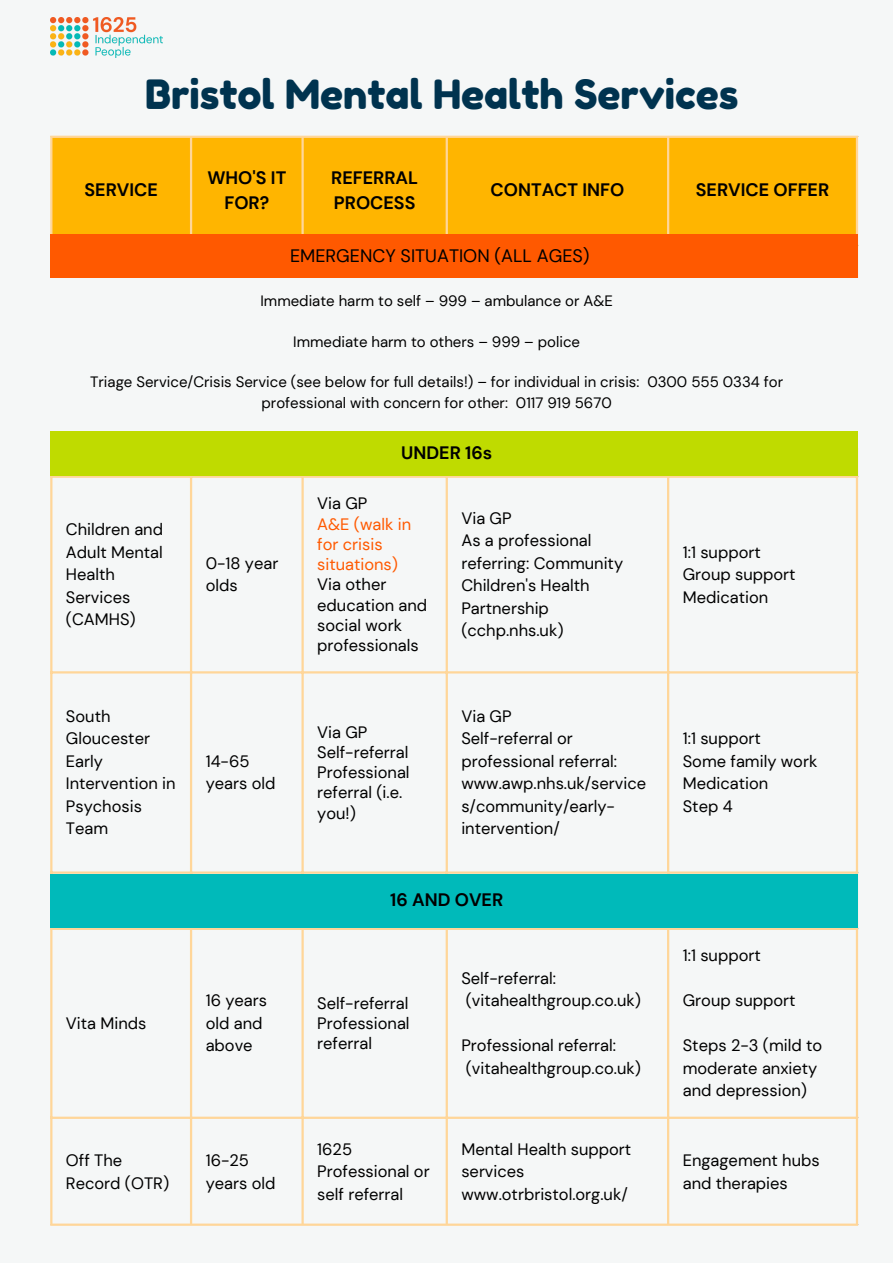
<style>
.page{position:relative;width:893px;height:1264px;background:#fff}
.page>*{position:absolute;margin:0;border:0;box-sizing:border-box;transform-origin:0 0}
.t1{font:40.2px "Fredoka One";color:#00334f}
.t2{font:700 18px/24.8px "DM Sans";color:#000;text-align:center}
.t3{font:18px "DM Sans";color:#000}
.t4{font:16.5px/22.5px "DM Sans";color:#000}
.t5{font:16.5px/20.2px "DM Sans";color:#ff5900}
.t6{font:15px/20.2px "DM Sans";color:#000;text-align:center}
</style>
<div class="page">
<div style="left:0;top:0;width:892px;height:1262px;background:#f5f7f7"></div>
<div style="left:52px;top:138px;width:803px;height:96px;background:#ffb500"></div>
<hr style="left:50px;top:138px;width:2px;height:1085px;background:#ffd699">
<hr style="left:190px;top:138px;width:2px;height:1085px;background:#ffd699">
<hr style="left:301px;top:138px;width:3px;height:1085px;background:#ffd699">
<hr style="left:445px;top:138px;width:3px;height:1085px;background:#ffd699">
<hr style="left:667px;top:138px;width:2px;height:1085px;background:#ffd699">
<hr style="left:855px;top:138px;width:3px;height:1085px;background:#ffd699">
<hr style="left:50px;top:136px;width:808px;height:2px;background:#ffd699">
<hr style="left:50px;top:475px;width:808px;height:3px;background:#ffd699">
<hr style="left:50px;top:671px;width:808px;height:2px;background:#ffd699">
<hr style="left:50px;top:871px;width:808px;height:2px;background:#ffd699">
<hr style="left:50px;top:927px;width:808px;height:3px;background:#ffd699">
<hr style="left:50px;top:1116px;width:808px;height:2px;background:#ffd699">
<hr style="left:50px;top:1223px;width:808px;height:2px;background:#ffd699">
<div style="left:50px;top:234px;width:807px;height:45px;background:#ff5900"></div>
<div style="left:50px;top:278px;width:818px;height:170px;background:#f5f7f7"></div>
<div style="left:50px;top:430px;width:807px;height:45px;background:#bfdb00"></div>
<div style="left:50px;top:874px;width:807px;height:54px;background:#00baba"></div>
<img style="left:50px;top:17px;width:113px;height:40px">
<h1 class="t1" style="left:145px;top:69px;width:595px">Bristol Mental Health Services</h1>
<p class="t2" style="left:84px;top:178px;width:75px">SERVICE</p>
<p class="t2" style="left:207px;top:165px;width:80px">WHO'S IT<br>FOR?</p>
<p class="t2" style="left:331px;top:165px;width:88px;text-align:left">REFERRAL<br>PROCESS</p>
<p class="t2" style="left:490px;top:178px;width:135px">CONTACT INFO</p>
<p class="t2" style="left:695px;top:178px;width:135px">SERVICE OFFER</p>
<p class="t3" style="left:290px;top:244px;width:301px">EMERGENCY SITUATION (ALL AGES)</p>
<p class="t6" style="left:260px;top:291px;width:354px">Immediate harm to self – 999 – ambulance or A&amp;E</p>
<p class="t6" style="left:293px;top:331px;width:288px">Immediate harm to others – 999 – police</p>
<p class="t6" style="left:90px;top:372px;width:694px">Triage Service/Crisis Service (see below for full details!) – for individual in crisis: 0300 555 0334 for professional with concern for other: 0117 919 5670</p>
<p class="t2" style="left:401px;top:440px;width:92px">UNDER 16s</p>
<p class="t4" style="left:66px;top:518px;width:99px">Children and<br>Adult Mental<br>Health<br>Services (CAMHS)</p>
<p class="t4" style="left:66px;top:705px;width:111px">South<br>Gloucester<br>Early<br>Intervention in<br>Psychosis<br>Team</p>
<p class="t4" style="left:66px;top:1012px;width:82px">Vita Minds</p>
<p class="t4" style="left:206px;top:552px;width:74px">0-18 year olds</p>
<p class="t4" style="left:206px;top:750px;width:71px">14-65 years old</p>
<p class="t4" style="left:317px;top:492px;width:52px">Via GP</p>
<p class="t5" style="left:317px;top:514px;width:95px">A&amp;E (walk in for crisis situations)</p>
<p class="t4" style="left:317px;top:574px;width:111px;line-height:20.2px">Via other education and social work professionals</p>
<p class="t4" style="left:317px;top:722px;width:94px;line-height:20.2px">Via GP<br>Self-referral<br>Professional referral (i.e. you!)</p>
<p class="t4" style="left:461px;top:507px;width:163px">Via GP<br>As a professional referring: Community<br>Children's Health<br>Partnership (cchp.nhs.uk)</p>
<p class="t4" style="left:461px;top:705px;width:186px">Via GP<br>Self-referral or professional referral: www.awp.nhs.uk/service s/community/early&shy;intervention/</p>
<p class="t2" style="left:390px;top:888px;width:114px">16 AND OVER</p>
<p class="t4" style="left:206px;top:989px;width:63px">16 years old and above</p>
<p class="t4" style="left:317px;top:992px;width:94px;line-height:20.2px;text-align:justify">Self-referral Professional referral</p>
<p class="t4" style="left:461px;top:967px;width:181px">Self-referral: (vitahealthgroup.co.uk)</p>
<p class="t4" style="left:461px;top:1034px;width:181px">Professional referral: (vitahealthgroup.co.uk)</p>
<p class="t4" style="left:682px;top:541px;width:114px">1:1 support<br>Group support<br>Medication</p>
<p class="t4" style="left:682px;top:727px;width:136px">1:1 support<br>Some family work<br>Medication<br>Step 4</p>
<p class="t4" style="left:682px;top:944px;width:80px">1:1 support</p>
<p class="t4" style="left:682px;top:989px;width:114px">Group support</p>
<p class="t4" style="left:682px;top:1034px;width:141px">Steps 2-3 (mild to moderate anxiety and depression)</p>
<p class="t4" style="left:66px;top:1149px;width:105px">Off The<br>Record (OTR)</p>
<p class="t4" style="left:206px;top:1149px;width:71px">16-25 years old</p>
<p class="t4" style="left:317px;top:1137px;width:114px">1625<br>Professional or self referral</p>
<p class="t4" style="left:461px;top:1137px;width:171px">Mental Health support services www.otrbristol.org.uk/</p>
<p class="t4" style="left:682px;top:1149px;width:138px">Engagement hubs and therapies</p>
</div>
